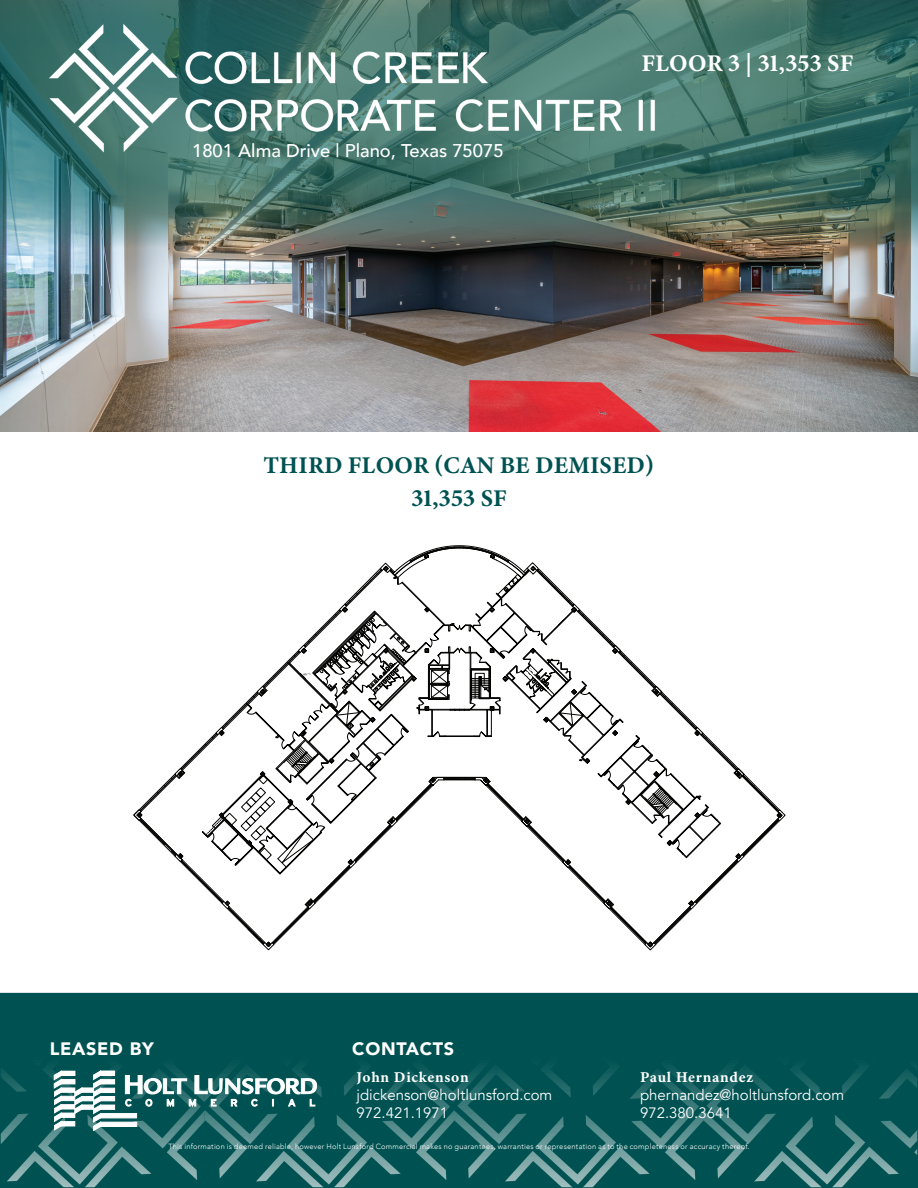
<style>
.page{position:relative;width:918px;height:1188px;background:#fff}
.page>*{position:absolute;margin:0;border:0;box-sizing:border-box;transform-origin:0 0}
.t1{font:24px/33.5px "Minion Variable Concept";letter-spacing:.005em;color:#005252;text-align:center}
.t2{font:24px "Minion Variable Concept";color:#fff}
.t3{font:500 18.45px "Avenir";color:#fff}
.t4{font:900 18px "Avenir";letter-spacing:.04em;color:#fff}
.t5{font:15px/18px "Avenir";color:#fff}
.t6{font:15px "Minion Variable Concept";letter-spacing:.045em;color:#fff}
.t7{font:300 7.5px "Avenir";letter-spacing:.03em;color:#fff}
.s1{font-weight:400}
</style>
<div class="page">
<img style="left:3px;top:996px;width:912px;height:189px">
<div style="left:0;top:993px;width:918px;height:195px;border:2px solid #005252"></div>
<hr style="left:61px;top:1088px;width:14px;height:4px;background:#fff">
<svg style="left:62px;top:1096px;width:13px;height:5px"></svg>
<hr style="left:61px;top:1105px;width:14px;height:4px;background:#fff">
<hr style="left:61px;top:1113px;width:14px;height:4px;background:#fff">
<hr style="left:61px;top:1122px;width:14px;height:4px;background:#fff">
<svg style="left:101px;top:1088px;width:14px;height:5px"></svg>
<hr style="left:61px;top:1080px;width:14px;height:4px;background:#fff">
<hr style="left:100px;top:1080px;width:15px;height:4px;background:#fff">
<svg style="left:54px;top:1071px;width:8px;height:59px"></svg>
<div style="left:61px;top:1071px;width:14px;height:5px;background:#fff"></div>
<svg style="left:101px;top:1096px;width:14px;height:5px"></svg>
<hr style="left:100px;top:1105px;width:15px;height:4px;background:#fff">
<hr style="left:100px;top:1114px;width:37px;height:4px;background:#fff">
<svg style="left:93px;top:1071px;width:8px;height:60px"></svg>
<svg style="left:100px;top:1122px;width:37px;height:5px"></svg>
<svg style="left:82px;top:1096px;width:12px;height:5px"></svg>
<hr style="left:82px;top:1105px;width:12px;height:4px;background:#fff">
<svg style="left:75px;top:1088px;width:7px;height:26px"></svg>
<hr style="left:82px;top:1088px;width:12px;height:4px;background:#fff">
<svg style="left:125px;top:1075px;width:192px;height:34px"></svg>
<img style="left:0;top:266px;width:918px;height:166px">
<img style="left:0;top:0;width:918px;height:266px">
<svg style="left:134px;top:546px;width:651px;height:404px"></svg>
<img style="left:28px;top:8px;width:655px;height:157px">
<h2 class="t3" style="left:192px;top:135px;width:313px">1801 Alma Drive | Plano, Texas 75075</h2>
<h1 class="t2" style="left:641px;top:47px;width:214px">FLOOR 3 | 31,353 SF</h1>
<h1 class="t1" style="left:264px;top:448px;width:392px">THIRD FLOOR (CAN BE DEMISED)<br>31,353 SF</h1>
<h3 class="t4" style="left:50px;top:1033px;width:106px">LEASED BY</h3>
<h3 class="t4" style="left:352px;top:1033px;width:104px">CONTACTS</h3>
<h3 class="t6" style="left:357px;top:1066px;width:114px">John Dickenson</h3>
<h3 class="t5" style="left:357px;top:1086px;width:197px">jdickenson@holtlunsford.com<br>972.421.1971</h3>
<h3 class="t6" style="left:640px;top:1066px;width:115px">Paul Hernandez</h3>
<h3 class="t5" style="left:640px;top:1086px;width:206px">phernandez@holtlunsford.com<br>972.380.3641</h3>
<p class="t7" style="left:168px;top:1142px;width:583px">This information is deemed reliable, however Holt Lunsford Commercial makes no guarantees, warranties or representation as to the completeness or accuracy <span class="s1">thereof.</span></p>
</div>
